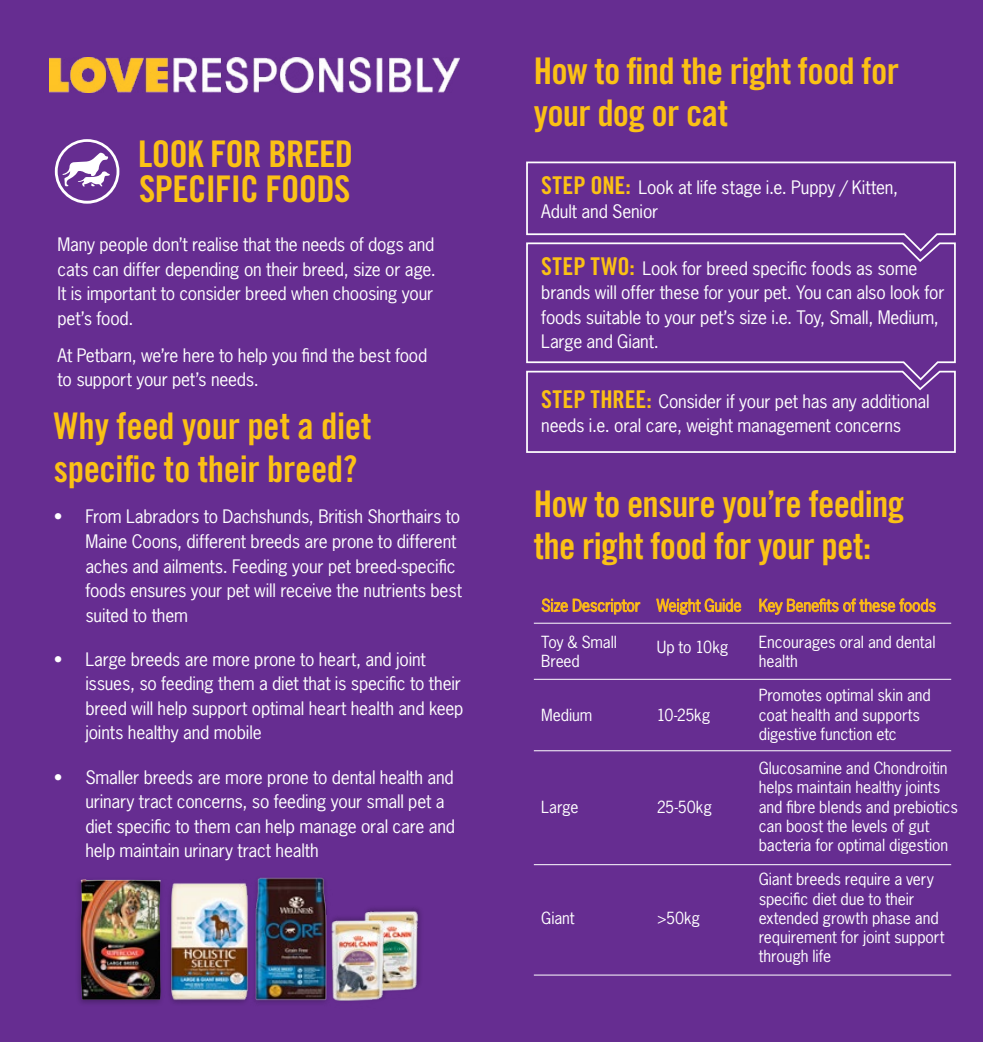
<style>
.page{position:relative;width:983px;height:1042px;background:#fff}
.page>*{position:absolute;margin:0;border:0;box-sizing:border-box;transform-origin:0 0}
.t1{font:36.75px/42px "Trade Gothic LT Std Bd Cn 20";letter-spacing:-.015em;color:#fbc115}
.t2{font:17.5px/24.5px "News Gothic Std";letter-spacing:-.01em;color:#fff}
.t3{font:15.75px/19.2px "News Gothic Std";letter-spacing:-.005em;color:#fff}
.t4{font:15.75px "News Gothic Std";letter-spacing:-.01em;color:#fbc115}
.s1{font-family:"Trade Gothic LT Std Bd Cn 20";font-size:24.5px;color:#fbc115}
</style>
<div class="page">
<div style="left:0;top:0;width:982px;height:1042px;background:#662d91"></div>
<img style="left:50px;top:58px;width:409px;height:34px">
<div style="left:75px;top:877px;width:90px;height:129px;background:#000;opacity:.25"></div>
<img style="left:81px;top:879px;width:80px;height:121px">
<div style="left:166px;top:881px;width:85px;height:125px;background:#622b8c"></div>
<img style="left:164px;top:880px;width:79px;height:123px">
<img style="left:243px;top:877px;width:84px;height:126px">
<svg style="left:526px;top:253px;width:430px;height:117px"></svg>
<svg style="left:526px;top:370px;width:430px;height:83px"></svg>
<svg style="left:526px;top:161px;width:430px;height:92px"></svg>
<svg style="left:54px;top:139px;width:66px;height:65px"></svg>
<svg style="left:541px;top:598px;width:99px;height:17px"></svg>
<svg style="left:656px;top:598px;width:85px;height:17px"></svg>
<svg style="left:759px;top:598px;width:176px;height:17px"></svg>
<hr style="left:533px;top:623px;width:417px;height:1px;background:#fff">
<hr style="left:533px;top:975px;width:417px;height:1px;background:#fff">
<hr style="left:533px;top:679px;width:417px;height:1px;background:#fff">
<hr style="left:533px;top:750px;width:417px;height:1px;background:#fff">
<hr style="left:533px;top:864px;width:417px;height:1px;background:#fff">
<img style="left:393px;top:907px;width:28px;height:84px">
<img style="left:322px;top:908px;width:71px;height:95px">
<h1 class="t1" style="left:138px;top:136px;width:216px;line-height:35px">Look for breed specific foods</h1>
<p class="t2" style="left:58px;top:232px;width:380px">Many people don’t realise that the needs of dogs and cats can differ depending on their breed, size or age.<br>It is important to consider breed when choosing your pet’s food.</p>
<p class="t2" style="left:58px;top:343px;width:371px">At Petbarn, we’re here to help you find the best food to support your pet’s needs.</p>
<h1 class="t1" style="left:54px;top:404px;width:319px;line-height:43.2px">Why feed your pet a diet specific to their breed?</h1>
<p class="t2" style="left:85px;top:504px;width:378px;text-indent:-32px">• From Labradors to Dachshunds, British Shorthairs to Maine Coons, different breeds are prone to different aches and ailments. Feeding your pet breed-specific foods ensures your pet will receive the nutrients best suited to them</p>
<p class="t2" style="left:85px;top:647px;width:379px;text-indent:-32px">• Large breeds are more prone to heart, and joint issues, so feeding them a diet that is specific to their breed will help support optimal heart health and keep joints healthy and mobile</p>
<p class="t2" style="left:85px;top:765px;width:371px;text-indent:-32px">• Smaller breeds are more prone to dental health and urinary tract concerns, so feeding your small pet a diet specific to them can help manage oral care and help maintain urinary tract health</p>
<h1 class="t1" style="left:533px;top:50px;width:366px">How to find the right food for your dog or cat</h1>
<p class="t2" style="left:541px;top:175px;width:358px"><span class="s1">STEP ONE:</span> Look at life stage i.e. Puppy / Kitten,<br>Adult and Senior</p>
<p class="t2" style="left:541px;top:256px;width:404px"><span class="s1">STEP TWO:</span> Look for breed specific foods as some brands will offer these for your pet. You can also look for foods suitable to your pet’s size i.e. Toy, Small, Medium, Large and Giant.</p>
<p class="t2" style="left:541px;top:389px;width:390px"><span class="s1">STEP THREE:</span> Consider if your pet has any additional needs i.e. oral care, weight management concerns</p>
<h1 class="t1" style="left:533px;top:482px;width:371px">How to ensure you’re feeding the right food for your pet:</h1>
<p class="t4" style="left:541px;top:595px;width:100px">Size Descriptor</p>
<p class="t3" style="left:541px;top:632px;width:77px">Toy &amp; Small<br>Breed</p>
<p class="t3" style="left:541px;top:705px;width:53px">Medium</p>
<p class="t4" style="left:656px;top:595px;width:86px">Weight Guide</p>
<p class="t3" style="left:656px;top:637px;width:73px">Up to 10kg</p>
<p class="t3" style="left:656px;top:705px;width:55px">10-25kg</p>
<p class="t3" style="left:541px;top:797px;width:39px">Large</p>
<p class="t3" style="left:656px;top:797px;width:57px">25-50kg</p>
<p class="t3" style="left:541px;top:908px;width:35px">Giant</p>
<p class="t3" style="left:656px;top:908px;width:45px">&gt;50kg</p>
<p class="t4" style="left:758px;top:595px;width:179px">Key Benefits of these foods</p>
<p class="t3" style="left:758px;top:632px;width:178px">Encourages oral and dental health</p>
<p class="t3" style="left:758px;top:686px;width:174px">Promotes optimal skin and coat health and supports digestive function etc</p>
<p class="t3" style="left:758px;top:758px;width:201px">Glucosamine and Chondroitin helps maintain healthy joints and fibre blends and prebiotics can boost the levels of gut bacteria for optimal digestion</p>
<p class="t3" style="left:758px;top:869px;width:187px">Giant breeds require a very specific diet due to their extended growth phase and requirement for joint support through life</p>
</div>
